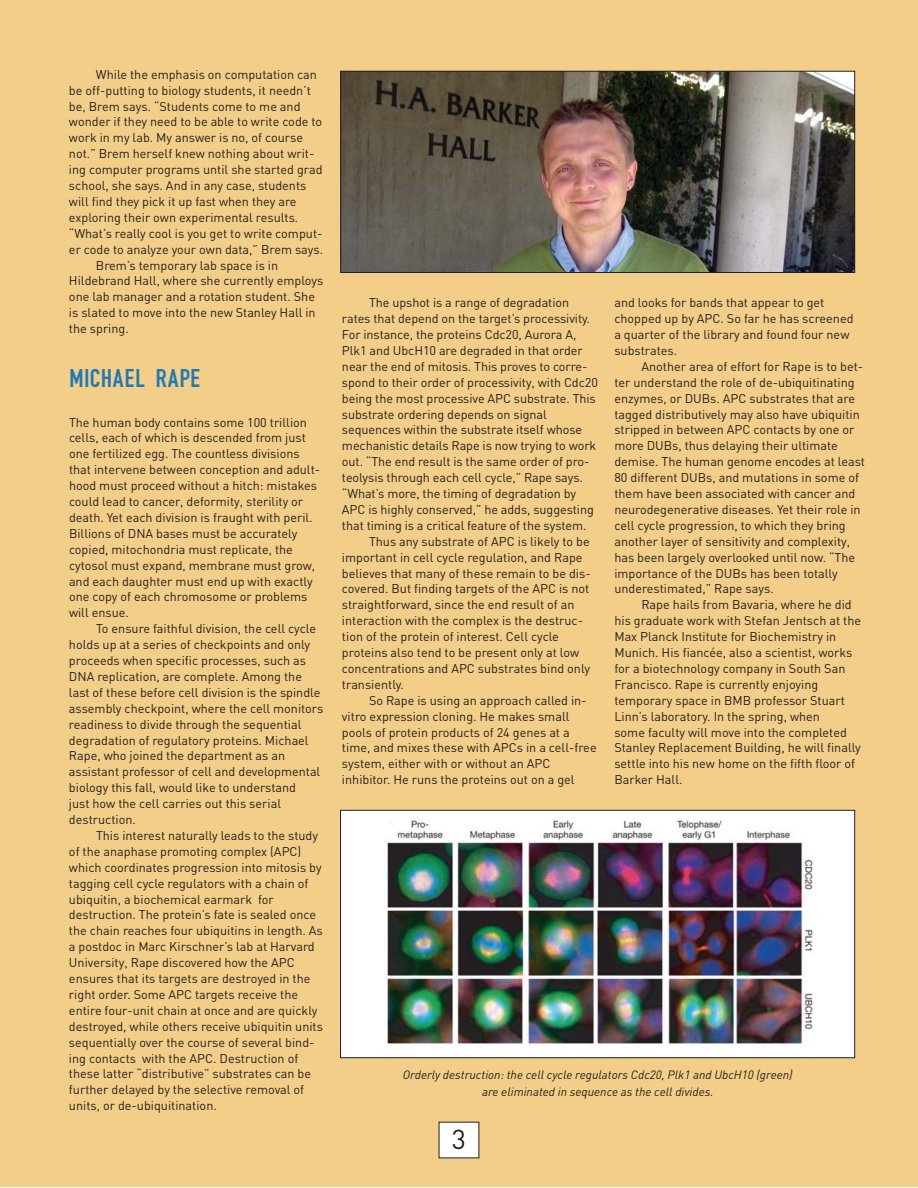
<style>
.page{position:relative;width:918px;height:1188px;background:#fff}
.page>*{position:absolute;margin:0;border:0;box-sizing:border-box;transform-origin:0 0}
.t1{font:27px "DIN1451 EF Eng Neu";letter-spacing:.01em;color:#2178b5}
.t2{font:27px "DIN";color:#231f20}
.t3{font:12.6px/15.9px "DIN";color:#231f20}
.t4{font:italic 12px/16.5px "DIN";color:#231f20;text-align:center}
</style>
<div class="page">
<div style="left:0;top:0;width:918px;height:1187px;background:#f2ce88"></div>
<div style="left:439px;top:1122px;width:40px;height:36px;background:#fff"></div>
<img style="left:342px;top:73px;width:511px;height:198px">
<div style="left:340px;top:71px;width:515px;height:202px;border:1px solid #231f20"></div>
<div style="left:340px;top:810px;width:515px;height:248px;background:#fff"></div>
<img style="left:386px;top:820px;width:427px;height:225px">
<div style="left:340px;top:810px;width:515px;height:248px;border:1px solid #231f20"></div>
<p class="t3" style="left:96px;top:66px;width:222px">While the emphasis on computation can</p>
<p class="t3" style="left:69px;top:82px;width:243px">be off-putting to biology students, it needn’t</p>
<p class="t3" style="left:69px;top:98px;width:233px">be, Brem says. “Students come to me and</p>
<p class="t3" style="left:69px;top:114px;width:255px">wonder if they need to be able to write code to</p>
<p class="t3" style="left:69px;top:130px;width:236px">work in my lab. My answer is no, of course</p>
<p class="t3" style="left:69px;top:146px;width:247px">not.” Brem herself knew nothing about writ-</p>
<p class="t3" style="left:69px;top:161px;width:255px">ing computer programs until she started grad</p>
<p class="t3" style="left:69px;top:177px;width:239px">school, she says. And in any case, students</p>
<p class="t3" style="left:69px;top:193px;width:229px">will find they pick it up fast when they are</p>
<p class="t3" style="left:69px;top:209px;width:231px">exploring their own experimental results.</p>
<p class="t3" style="left:69px;top:225px;width:255px">“What’s really cool is you get to write comput-</p>
<p class="t3" style="left:69px;top:241px;width:256px">er code to analyze your own data,” Brem says.</p>
<p class="t3" style="left:96px;top:257px;width:184px">Brem’s temporary lab space is in</p>
<p class="t3" style="left:69px;top:273px;width:256px">Hildebrand Hall, where she currently employs</p>
<p class="t3" style="left:69px;top:289px;width:248px">one lab manager and a rotation student. She</p>
<p class="t3" style="left:69px;top:305px;width:248px">is slated to move into the new Stanley Hall in</p>
<p class="t3" style="left:69px;top:320px;width:61px">the spring.</p>
<h1 class="t1" style="left:69px;top:366px;width:133px">MICHAEL RAPE</h1>
<p class="t3" style="left:69px;top:414px;width:253px">The human body contains some 100 trillion cells, each of which is descended from just one fertilized egg. The countless divisions that intervene between conception and adult&shy;hood must proceed without a hitch: mistakes could lead to cancer, deformity, sterility or death. Yet each division is fraught with peril.<br>Billions of DNA bases must be accurately copied, mitochondria must replicate, the cytosol must expand, membrane must grow, and each daughter must end up with exactly one copy of each chromosome or problems will ensue.</p>
<p class="t3" style="left:69px;top:621px;width:256px;text-indent:27px">To ensure faithful division, the cell cycle holds up at a series of checkpoints and only proceeds when specific processes, such as DNA replication, are complete. Among the last of these before cell division is the spindle assembly checkpoint, where the cell monitors readiness to divide through the sequential degradation of regulatory proteins. Michael Rape, who joined the department as an assistant professor of cell and developmental biology this fall, would like to understand<br>just how the cell carries out this serial destruction.</p>
<p class="t3" style="left:69px;top:827px;width:256px;text-indent:27px">This interest naturally leads to the study of the anaphase promoting complex (APC) which coordinates progression into mitosis by tagging cell cycle regulators with a chain of ubiquitin, a biochemical earmark for destruction. The protein’s fate is sealed once the chain reaches four ubiquitins in length. As a postdoc in Marc Kirschner’s lab at Harvard University, Rape discovered how the APC ensures that its targets are destroyed in the right order. Some APC targets receive the entire four-unit chain at once and are quickly destroyed, while others receive ubiquitin units sequentially over the course of several bind&shy;ing contacts with the APC. Destruction of these latter “distributive” substrates can be further delayed by the selective removal of units, or de-ubiquitination.</p>
<p class="t3" style="left:369px;top:295px;width:202px">The upshot is a range of degradation</p>
<p class="t3" style="left:342px;top:310px;width:250px">rates that depend on the target’s processivity.</p>
<p class="t3" style="left:342px;top:326px;width:236px">For instance, the proteins Cdc20, Aurora A,</p>
<p class="t3" style="left:342px;top:342px;width:242px">Plk1 and UbcH10 are degraded in that order</p>
<p class="t3" style="left:342px;top:358px;width:247px">near the end of mitosis. This proves to corre-</p>
<p class="t3" style="left:342px;top:374px;width:257px">spond to their order of processivity, with Cdc20</p>
<p class="t3" style="left:342px;top:390px;width:255px">being the most processive APC substrate. This</p>
<p class="t3" style="left:342px;top:406px;width:206px">substrate ordering depends on signal</p>
<p class="t3" style="left:342px;top:422px;width:242px">sequences within the substrate itself whose</p>
<p class="t3" style="left:342px;top:438px;width:256px">mechanistic details Rape is now trying to work</p>
<p class="t3" style="left:342px;top:454px;width:249px">out. “The end result is the same order of pro-</p>
<p class="t3" style="left:342px;top:469px;width:243px">teolysis through each cell cycle,” Rape says.</p>
<p class="t3" style="left:342px;top:485px;width:236px">“What’s more, the timing of degradation by</p>
<p class="t3" style="left:342px;top:501px;width:253px">APC is highly conserved,” he adds, suggesting</p>
<p class="t3" style="left:342px;top:517px;width:246px">that timing is a critical feature of the system.</p>
<p class="t3" style="left:369px;top:533px;width:222px">Thus any substrate of APC is likely to be</p>
<p class="t3" style="left:342px;top:549px;width:242px">important in cell cycle regulation, and Rape</p>
<p class="t3" style="left:342px;top:565px;width:250px">believes that many of these remain to be dis-</p>
<p class="t3" style="left:342px;top:581px;width:249px">covered. But finding targets of the APC is not</p>
<p class="t3" style="left:342px;top:597px;width:234px">straightforward, since the end result of an</p>
<p class="t3" style="left:342px;top:613px;width:243px">interaction with the complex is the destruc-</p>
<p class="t3" style="left:342px;top:628px;width:219px">tion of the protein of interest. Cell cycle</p>
<p class="t3" style="left:342px;top:644px;width:239px">proteins also tend to be present only at low</p>
<p class="t3" style="left:342px;top:660px;width:250px">concentrations and APC substrates bind only</p>
<p class="t3" style="left:342px;top:676px;width:64px">transiently.</p>
<p class="t3" style="left:369px;top:692px;width:219px">So Rape is using an approach called in-</p>
<p class="t3" style="left:342px;top:708px;width:229px">vitro expression cloning. He makes small</p>
<p class="t3" style="left:342px;top:724px;width:229px">pools of protein products of 24 genes at a</p>
<p class="t3" style="left:342px;top:740px;width:256px">time, and mixes these with APCs in a cell-free</p>
<p class="t3" style="left:342px;top:756px;width:210px">system, either with or without an APC</p>
<p class="t3" style="left:342px;top:772px;width:234px">inhibitor. He runs the proteins out on a gel</p>
<p class="t3" style="left:614px;top:295px;width:241px">and looks for bands that appear to get chopped up by APC. So far he has screened a quarter of the library and found four new substrates.</p>
<p class="t3" style="left:614px;top:358px;width:252px;text-indent:27px">Another area of effort for Rape is to bet&shy;ter understand the role of de-ubiquitinating enzymes, or DUBs. APC substrates that are tagged distributively may also have ubiquitin stripped in between APC contacts by one or more DUBs, thus delaying their ultimate demise. The human genome encodes at least 80 different DUBs, and mutations in some of them have been associated with cancer and neurodegenerative diseases. Yet their role in cell cycle progression, to which they bring another layer of sensitivity and complexity, has been largely overlooked until now. “The importance of the DUBs has been totally underestimated,” Rape says.</p>
<p class="t3" style="left:614px;top:597px;width:248px;text-indent:27px">Rape hails from Bavaria, where he did his graduate work with Stefan Jentsch at the Max Planck Institute for Biochemistry in Munich. His fiancée, also a scientist, works for a biotechnology company in South San Francisco. Rape is currently enjoying temporary space in BMB professor Stuart Linn’s laboratory. In the spring, when<br>some faculty will move into the completed Stanley Replacement Building, he will finally settle into his new home on the fifth floor of Barker Hall.</p>
<p class="t4" style="left:403px;top:1067px;width:391px">Orderly destruction: the cell cycle regulators Cdc20, Plk1 and UbcH10 (green) are eliminated in sequence as the cell divides.</p>
<h1 class="t2" style="left:452px;top:1122px;width:16px">3</h1>
</div>
